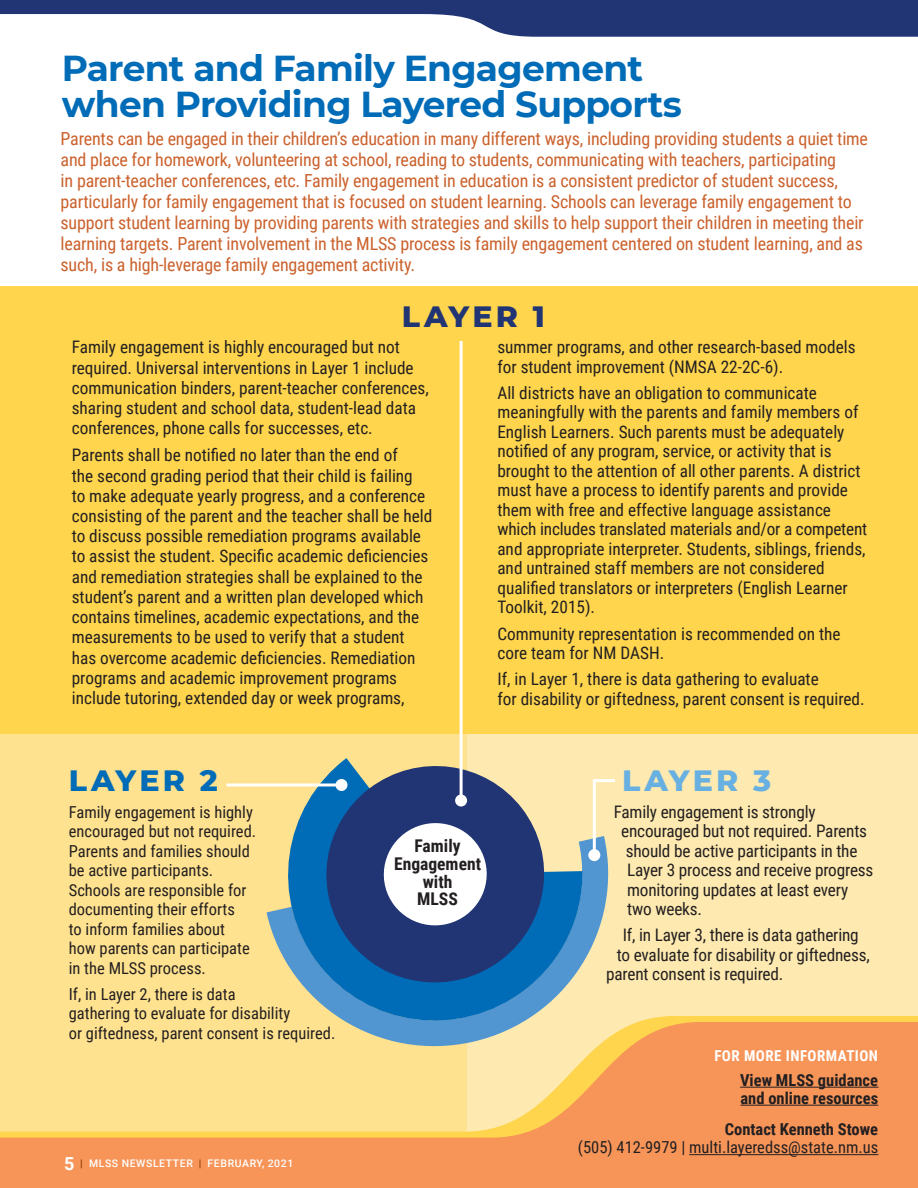
<style>
.page{position:relative;width:918px;height:1188px;background:#fff}
.page>*{position:absolute;margin:0;border:0;box-sizing:border-box;transform-origin:0 0}
.Article_Head{font:700 36px/36px "Montserrat";letter-spacing:-.02em;color:#006cb7}
.Text_subhead{font:800 30px "Montserrat";letter-spacing:.105em;color:#68b0e1}
.Text_subhead-2{font:800 30px "Montserrat";letter-spacing:.105em;color:#006cb7}
.Text_subhead-3{font:800 30px "Montserrat";letter-spacing:.105em;color:#213574}
.Intro_text{font:18px/21px "Roboto Condensed";letter-spacing:-.01em;color:#cb612c}
.t1{font:700 17.55px/17.5px "Roboto Condensed";color:#231f20;text-align:center}
._10_13_Body_text{font:17.25px/19.5px "Roboto Condensed";color:#231f20}
.Text_subhead-4{font:17.25px/20.2px "Roboto Condensed";letter-spacing:-.01em;color:#231f20}
.Text_subhead-5{font:16.5px/19.5px "Roboto Condensed";color:#231f20}
.t2{font:700 16.5px/18px "Roboto Condensed";color:#231f20}
.t3{font:700 15px "Roboto Condensed";letter-spacing:.03em;color:#fff}
.t4{font:500 10.5px "Roboto";letter-spacing:.055em;color:#fff}
.s1{font-weight:700;font-size:18px}
.s2{font-weight:700;color:#8d3d00}
.s3{color:#8d3d00}
</style>
<div class="page">
<div style="left:466px;top:728px;width:452px;height:460px;background:#feeab0"></div>
<div style="left:0;top:728px;width:466px;height:460px;background:#ffe28f"></div>
<div style="left:638px;top:1016px;width:280px;height:6px;background:#fed54d"></div>
<svg style="left:0;top:1022px;width:918px;height:166px;fill:#f79559"></svg>
<hr style="left:740px;top:1087px;width:139px;height:1px;background:#231f20">
<hr style="left:741px;top:1105px;width:137px;height:1px;background:#231f20">
<hr style="left:689px;top:1154px;width:189px;height:1px;background:#231f20">
<div style="left:0;top:286px;width:918px;height:448px;background:#fed54d"></div>
<svg style="left:0;top:0;width:918px;height:37px"></svg>
<svg style="left:267px;top:839px;width:358px;height:224px"></svg>
<svg style="left:269px;top:786px;width:314px;height:254px"></svg>
<svg style="left:312px;top:752px;width:246px;height:244px"></svg>
<svg style="left:377px;top:816px;width:116px;height:116px;background:#a9b1c9"></svg>
<hr style="left:460px;top:341px;width:3px;height:460px;background:#fff">
<div style="left:455px;top:795px;width:12px;height:12px;background:#fff;border-radius:50%"></div>
<hr style="left:226px;top:783px;width:116px;height:3px;background:#fff">
<div style="left:336px;top:779px;width:12px;height:12px;background:#fff;border-radius:50%"></div>
<svg style="left:591px;top:779px;width:27px;height:79px"></svg>
<div style="left:588px;top:849px;width:12px;height:12px;background:#fff;border-radius:50%"></div>
<p class="Article_Head" style="left:62px;top:48px;width:622px">Parent and Family Engagement when Providing Layered Supports</p>
<p class="Intro_text" style="left:61px;top:128px;width:809px">Parents can be engaged in their children’s education in many different ways, including providing students a quiet time and place for homework, volunteering at school, reading to students, communicating with teachers, participating<br>in parent-teacher conferences, etc. Family engagement in education is a consistent predictor of student success, particularly for family engagement that is focused on student learning. Schools can leverage family engagement to support student learning by providing parents with strategies and skills to help support their children in meeting their learning targets. Parent involvement in the MLSS process is family engagement centered on student learning, and as such, is a high-leverage family engagement activity.</p>
<p class="Text_subhead-3" style="left:402px;top:295px;width:145px">LAYER 1</p>
<p class="Text_subhead-4" style="left:72px;top:336px;width:359px">Family engagement is highly encouraged but not required. Universal interventions in Layer 1 include communication binders, parent-teacher conferences, sharing student and school data, student-lead data conferences, phone calls for successes, etc.</p>
<p class="_10_13_Body_text" style="left:72px;top:444px;width:362px;line-height:20.2px">Parents shall be notified no later than the end of<br>the second grading period that their child is failing<br>to make adequate yearly progress, and a conference consisting of the parent and the teacher shall be held to discuss possible remediation programs available to assist the student. Specific academic deficiencies and remediation strategies shall be explained to the student’s parent and a written plan developed which contains timelines, academic expectations, and the measurements to be used to verify that a student has overcome academic deficiencies. Remediation programs and academic improvement programs include tutoring, extended day or week programs,</p>
<p class="_10_13_Body_text" style="left:497px;top:337px;width:360px">summer programs, and other research-based models for student improvement (NMSA 22-2C-6).</p>
<p class="_10_13_Body_text" style="left:497px;top:382px;width:371px">All districts have an obligation to communicate meaningfully with the parents and family members of English Learners. Such parents must be adequately notified of any program, service, or activity that is brought to the attention of all other parents. A district must have a process to identify parents and provide them with free and effective language assistance which includes translated materials and/or a competent and appropriate interpreter. Students, siblings, friends, and untrained staff members are not considered qualified translators or interpreters (English Learner Toolkit, 2015).</p>
<p class="_10_13_Body_text" style="left:497px;top:623px;width:345px">Community representation is recommended on the core team for NM DASH.</p>
<p class="_10_13_Body_text" style="left:497px;top:669px;width:369px">If, in Layer 1, there is data gathering to evaluate<br>for disability or giftedness, parent consent is required.</p>
<p class="Text_subhead-2" style="left:69px;top:759px;width:151px">LAYER 2</p>
<p class="Text_subhead-5" style="left:69px;top:801px;width:189px">Family engagement is highly encouraged but not required.<br>Parents and families should be active participants.<br>Schools are responsible for documenting their efforts<br>to inform families about<br>how parents can participate in the MLSS process.</p>
<p class="Text_subhead-5" style="left:69px;top:984px;width:268px">If, in Layer 2, there is data<br>gathering to evaluate for disability<br>or giftedness, parent consent is required.</p>
<p class="t4" style="left:64px;top:1156px;width:231px"><span class="s1">5</span> <span class="s2">|</span> MLSS NEWSLETTER <span class="s3">|</span> FEBRUARY, 2021</p>
<p class="t1" style="left:394px;top:837px;width:89px">Family<br>Engagement</p>
<p class="t1" style="left:423px;top:872px;width:31px">with</p>
<p class="t1" style="left:417px;top:889px;width:42px">MLSS</p>
<p class="Text_subhead" style="left:622px;top:759px;width:151px">LAYER 3</p>
<p class="Text_subhead-4" style="left:614px;top:801px;width:204px">Family engagement is strongly</p>
<p class="Text_subhead-4" style="left:621px;top:820px;width:247px">encouraged but not required. Parents</p>
<p class="Text_subhead-4" style="left:626px;top:840px;width:233px">should be active participants in the</p>
<p class="Text_subhead-4" style="left:627px;top:859px;width:248px">Layer 3 process and receive progress</p>
<p class="Text_subhead-4" style="left:627px;top:879px;width:223px">monitoring updates at least every</p>
<p class="Text_subhead-4" style="left:627px;top:898px;width:76px">two weeks.</p>
<p class="Text_subhead-4" style="left:623px;top:925px;width:238px">If, in Layer 3, there is data gathering</p>
<p class="Text_subhead-4" style="left:617px;top:944px;width:255px">to evaluate for disability or giftedness,</p>
<p class="Text_subhead-4" style="left:606px;top:964px;width:179px">parent consent is required.</p>
<p class="t3" style="left:714px;top:1045px;width:165px">FOR MORE INFORMATION</p>
<p class="t2" style="left:740px;top:1070px;width:140px">View MLSS guidance and online resources</p>
<p class="t2" style="left:725px;top:1120px;width:155px">Contact Kenneth Stowe</p>
<p class="Text_subhead-5" style="left:578px;top:1137px;width:302px">(505) 412-9979 | multi.layeredss@state.nm.us</p>
</div>
